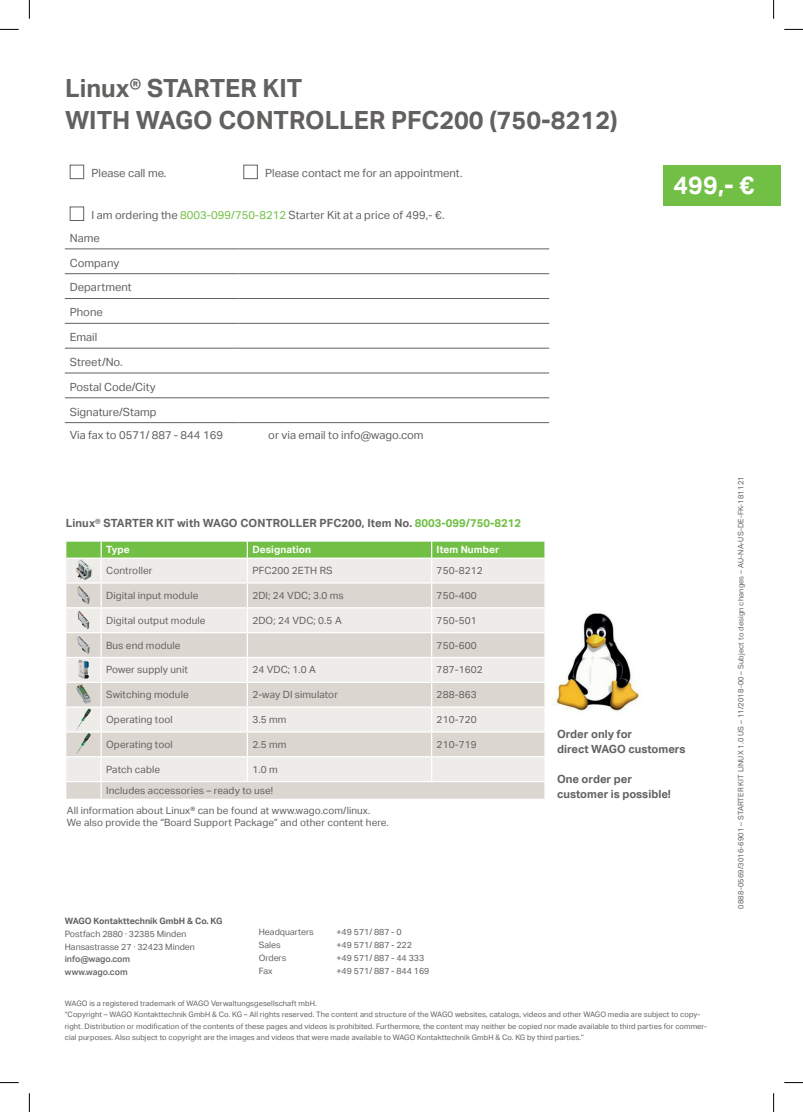
<style>
.page{position:relative;width:803px;height:1112px;background:#fff}
.page>*{position:absolute;margin:0;border:0;box-sizing:border-box;transform-origin:0 0}
.t1{font:700 25px/31.9px "Aktiv Grotesk";color:#63615f}
.t2{font:700 25px "Aktiv Grotesk";color:#fff}
.t3{font:11.25px/22.8px "Aktiv Grotesk";color:#63615f}
.t4{font:700 11.25px/15px "Aktiv Grotesk";color:#63615f}
.t5{font:10px/21px "Aktiv Grotesk";letter-spacing:.01em;color:#63615f}
.t6{font:700 10px "Aktiv Grotesk";letter-spacing:.01em;color:#fff}
.t7{font:8.75px/12.8px "Aktiv Grotesk";color:#63615f}
.t8{font:700 8.75px "Aktiv Grotesk";color:#63615f}
.t9{font:500 8.75px/12.8px "Aktiv Grotesk";color:#63615f}
.t10{font:7.5px/11.2px "Aktiv Grotesk";letter-spacing:.01em;color:#63615f}
.s1{font-weight:400}
.s2{color:#71bf44}
</style>
<div class="page">
<div style="left:663px;top:165px;width:118px;height:41px;background:#71bf44"></div>
<hr style="left:65px;top:348px;width:173px;height:1px;background:#63615f">
<hr style="left:238px;top:348px;width:311px;height:1px;background:#63615f">
<hr style="left:65px;top:372px;width:173px;height:1px;background:#63615f">
<hr style="left:238px;top:372px;width:311px;height:1px;background:#63615f">
<hr style="left:65px;top:397px;width:173px;height:1px;background:#63615f">
<hr style="left:238px;top:397px;width:311px;height:1px;background:#63615f">
<hr style="left:65px;top:422px;width:173px;height:1px;background:#63615f">
<hr style="left:238px;top:422px;width:311px;height:1px;background:#63615f">
<hr style="left:65px;top:298px;width:173px;height:1px;background:#63615f">
<hr style="left:238px;top:298px;width:311px;height:1px;background:#63615f">
<hr style="left:65px;top:323px;width:173px;height:1px;background:#63615f">
<hr style="left:238px;top:323px;width:311px;height:1px;background:#63615f">
<hr style="left:65px;top:248px;width:173px;height:1px;background:#63615f">
<hr style="left:238px;top:248px;width:311px;height:1px;background:#63615f">
<hr style="left:65px;top:273px;width:173px;height:1px;background:#63615f">
<hr style="left:238px;top:273px;width:311px;height:1px;background:#63615f">
<div style="left:70px;top:165px;width:14px;height:14px;border:1px solid #63615f"></div>
<div style="left:243px;top:165px;width:15px;height:14px;border:1px solid #63615f"></div>
<div style="left:70px;top:206px;width:14px;height:15px;border:1px solid #63615f"></div>
<svg style="left:65px;top:541px;width:480px;height:257px;background:#dfe1d6"></svg>
<img style="left:76px;top:559px;width:16px;height:21px">
<img style="left:78px;top:586px;width:11px;height:18px">
<img style="left:77px;top:610px;width:12px;height:19px">
<img style="left:78px;top:635px;width:11px;height:19px">
<img style="left:78px;top:660px;width:11px;height:18px">
<img style="left:76px;top:683px;width:15px;height:20px">
<img style="left:76px;top:708px;width:13px;height:21px">
<img style="left:76px;top:733px;width:13px;height:21px">
<img style="left:554px;top:613px;width:85px;height:98px">
<svg style="left:0;top:29px;width:19px;height:1px"></svg>
<svg style="left:784px;top:29px;width:19px;height:1px"></svg>
<svg style="left:0;top:1082px;width:19px;height:1px"></svg>
<svg style="left:784px;top:1082px;width:19px;height:1px"></svg>
<svg style="left:29px;top:0;width:1px;height:19px"></svg>
<svg style="left:29px;top:1093px;width:1px;height:18px"></svg>
<svg style="left:773px;top:0;width:1px;height:19px"></svg>
<svg style="left:773px;top:1093px;width:1px;height:18px"></svg>
<h1 class="t1" style="left:65px;top:73px;width:554px">Linux<span class="s1">®</span> STARTER KIT<br>WITH WAGO CONTROLLER PFC200 (750-8212)</h1>
<h2 class="t3" style="left:92px;top:162px;width:76px">Please call me.</h2>
<h2 class="t3" style="left:265px;top:162px;width:199px">Please contact me for an appointment.</h2>
<h2 class="t3" style="left:70px;top:204px;width:376px;text-indent:22px">I am ordering the <span class="s2">8003-099/750-8212</span> Starter Kit at a price of 499,- €.<br>Name</h2>
<h2 class="t3" style="left:70px;top:251px;width:51px">Company</h2>
<h2 class="t3" style="left:70px;top:276px;width:63px">Department</h2>
<h2 class="t3" style="left:70px;top:301px;width:35px">Phone</h2>
<h2 class="t3" style="left:70px;top:326px;width:29px">Email</h2>
<h2 class="t3" style="left:70px;top:350px;width:54px">Street/No.</h2>
<h2 class="t3" style="left:70px;top:375px;width:88px">Postal Code/City</h2>
<h2 class="t3" style="left:70px;top:400px;width:155px;line-height:23.4px">Signature/Stamp<br>Via fax to 0571/ 887 - 844 169</h2>
<h2 class="t3" style="left:268px;top:423px;width:157px">or via email to info@wago.com</h2>
<h1 class="t2" style="left:673px;top:170px;width:82px">499,- €</h1>
<h2 class="t4" style="left:66px;top:515px;width:457px">Linux® STARTER KIT with WAGO CONTROLLER PFC200, Item No. <span class="s2">8003-099/750-8212</span></h2>
<h3 class="t6" style="left:106px;top:543px;width:25px">Type</h3>
<h3 class="t6" style="left:252px;top:543px;width:60px">Designation</h3>
<h3 class="t6" style="left:437px;top:543px;width:64px">Item Number</h3>
<h3 class="t5" style="left:106px;top:560px;width:48px">Controller</h3>
<h3 class="t5" style="left:252px;top:560px;width:82px">PFC200 2ETH RS</h3>
<h3 class="t5" style="left:437px;top:560px;width:48px">750-8212</h3>
<h3 class="t5" style="left:106px;top:585px;width:94px">Digital input module</h3>
<h3 class="t5" style="left:252px;top:585px;width:93px">2DI; 24 VDC; 3.0 ms</h3>
<h3 class="t5" style="left:437px;top:585px;width:42px">750-400</h3>
<h3 class="t5" style="left:106px;top:609px;width:101px">Digital output module</h3>
<h3 class="t5" style="left:252px;top:609px;width:91px">2DO; 24 VDC; 0.5 A</h3>
<h3 class="t5" style="left:437px;top:609px;width:42px">750-501</h3>
<h3 class="t5" style="left:106px;top:634px;width:76px">Bus end module</h3>
<h3 class="t5" style="left:437px;top:634px;width:42px">750-600</h3>
<h3 class="t5" style="left:106px;top:659px;width:83px">Power supply unit</h3>
<h3 class="t5" style="left:252px;top:659px;width:65px">24 VDC; 1.0 A</h3>
<h3 class="t5" style="left:437px;top:659px;width:48px">787-1602</h3>
<h3 class="t5" style="left:106px;top:684px;width:84px">Switching module</h3>
<h3 class="t5" style="left:252px;top:684px;width:87px">2-way DI simulator</h3>
<h3 class="t5" style="left:437px;top:684px;width:42px">288-863</h3>
<h3 class="t5" style="left:106px;top:709px;width:68px">Operating tool</h3>
<h3 class="t5" style="left:252px;top:709px;width:36px">3.5 mm</h3>
<h3 class="t5" style="left:437px;top:709px;width:42px">210-720</h3>
<h3 class="t5" style="left:106px;top:733px;width:68px">Operating tool</h3>
<h3 class="t5" style="left:252px;top:733px;width:36px">2.5 mm</h3>
<h3 class="t5" style="left:437px;top:733px;width:42px">210-719</h3>
<h3 class="t5" style="left:106px;top:758px;width:55px">Patch cable</h3>
<h3 class="t5" style="left:106px;top:758px;width:173px;text-indent:146px">1.0 m<br>Includes accessories – ready to use!</h3>
<h3 class="t5" style="left:67px;top:804px;width:323px;line-height:12px">All information about Linux® can be found at www.wago.com/linux.<br>We also provide the “Board Support Package” and other content here.</h3>
<h2 class="t4" style="left:557px;top:726px;width:130px">Order only for<br>direct WAGO customers</h2>
<h2 class="t4" style="left:557px;top:771px;width:115px">One order per customer is possible!</h2>
<p class="t8" style="left:65px;top:915px;width:159px">WAGO Kontakttechnik GmbH &amp; Co. KG</p>
<p class="t7" style="left:65px;top:927px;width:132px">Postfach 2880 · 32385 Minden<br>Hansastrasse 27 · 32423 Minden</p>
<p class="t9" style="left:65px;top:952px;width:67px">info@wago.com www.wago.com</p>
<p class="t7" style="left:259px;top:925px;width:56px">Headquarters</p>
<p class="t7" style="left:336px;top:925px;width:67px">+49 571/ 887 - 0</p>
<p class="t7" style="left:259px;top:938px;width:23px">Sales</p>
<p class="t7" style="left:336px;top:938px;width:77px">+49 571/ 887 - 222</p>
<p class="t7" style="left:259px;top:951px;width:29px">Orders</p>
<p class="t7" style="left:336px;top:951px;width:89px">+49 571/ 887 - 44 333</p>
<p class="t7" style="left:259px;top:964px;width:15px">Fax</p>
<p class="t7" style="left:336px;top:964px;width:95px">+49 571/ 887 - 844 169</p>
<p class="t10" style="left:65px;top:997px;width:644px">WAGO is a registered trademark of WAGO Verwaltungsgesellschaft mbH.<br>“Copyright – WAGO Kontakttechnik GmbH &amp; Co. KG – All rights reserved. The content and structure of the WAGO websites, catalogs, videos and other WAGO media are subject to copy&shy;right. Distribution or modification of the contents of these pages and videos is prohibited. Furthermore, the content may neither be copied nor made available to third parties for commer&shy;cial purposes. Also subject to copyright are the images and videos that were made available to WAGO Kontakttechnik GmbH &amp; Co. KG by third parties.”</p>
<p class="t10" style="left:735px;top:908px;width:433px;rotate:-90deg">0888-0569/3016-6901 – STARTER KIT LINUX 1.0 US – 11/2018-00 – Subject to design changes – AU-NA-US-DE-FK-181121</p>
</div>
